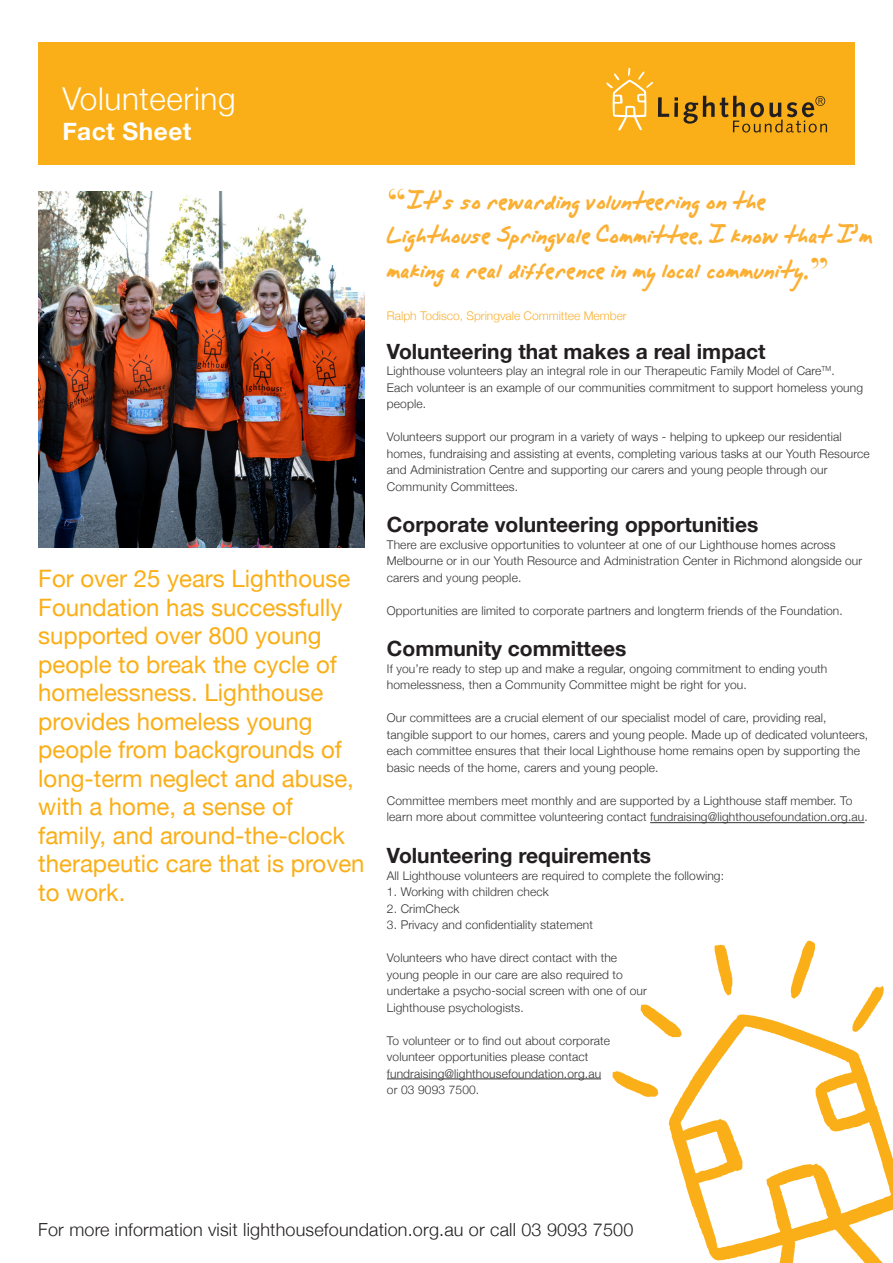
<style>
.page{position:relative;width:893px;height:1263px;background:#fff}
.page>*{position:absolute;margin:0;border:0;box-sizing:border-box;transform-origin:0 0}
.t1{font:36px/34.5px "Alpha Mack AOE";color:#fbb033}
.t2{font:300 31.5px "Helvetica Neue";letter-spacing:.02em;color:#fff}
.t3{font:700 24.45px "Helvetica Neue";letter-spacing:.02em;color:#fff}
.t4{font:24px/28.5px "Helvetica Neue";color:#faaf18}
.t5{font:700 21px "Helvetica Neue";color:#231f20}
.t6{font:300 18px "Helvetica Neue";letter-spacing:.01em;color:#231f20}
.t7{font:300 12px/16.5px "Helvetica Neue";letter-spacing:.01em;color:#333233}
.t8{font:300 12px "Helvetica Neue";color:#fbb033}
.s1{font-family:"Bodoni Svty Two ITCTT";font-weight:700}
</style>
<div class="page">
<div style="left:38px;top:43px;width:817px;height:122px;background:#faaf18"></div>
<img style="left:38px;top:191px;width:327px;height:356px">
<svg style="left:714px;top:944px;width:19px;height:51px"></svg>
<svg style="left:791px;top:940px;width:24px;height:59px"></svg>
<svg style="left:640px;top:1004px;width:29px;height:32px"></svg>
<svg style="left:858px;top:986px;width:26px;height:28px"></svg>
<svg style="left:612px;top:1071px;width:46px;height:26px"></svg>
<svg style="left:669px;top:1014px;width:224px;height:249px"></svg>
<svg style="left:606px;top:68px;width:221px;height:65px"></svg>
<hr style="left:650px;top:822px;width:214px;height:1px;background:#333233">
<hr style="left:387px;top:1078px;width:214px;height:1px;background:#333233">
<p class="t2" style="left:62px;top:74px;width:175px">Volunteering</p>
<p class="t3" style="left:62px;top:112px;width:131px">Fact Sheet</p>
<p class="t4" style="left:38px;top:566px;width:328px">For over 25 years Lighthouse<br>Foundation has successfully supported over 800 young people to break the cycle of homelessness. Lighthouse provides homeless young people from backgrounds of long-term neglect and abuse, with a home, a sense of family, and around-the-clock therapeutic care that is proven to work.</p>
<p class="t1" style="left:387px;top:183px;width:381px"><span class="s1">“</span>It’s so rewarding volunteering on the</p>
<p class="t1" style="left:387px;top:218px;width:488px">Lighthouse Springvale Committee. I know that I’m making a real difference in my local community.<span class="s1">”</span></p>
<p class="t8" style="left:387px;top:306px;width:241px">Ralph Todisco, Springvale Committee Member</p>
<p class="t5" style="left:387px;top:335px;width:380px">Volunteering that makes a real impact</p>
<p class="t7" style="left:387px;top:362px;width:478px">Lighthouse volunteers play an integral role in our Therapeutic Family Model of Care<sup>TM</sup>.<br>Each volunteer is an example of our communities commitment to support homeless young people.</p>
<p class="t7" style="left:387px;top:428px;width:484px">Volunteers support our program in a variety of ways - helping to upkeep our residential homes, fundraising and assisting at events, completing various tasks at our Youth Resource and Administration Centre and supporting our carers and young people through our Community Committees.</p>
<p class="t5" style="left:387px;top:508px;width:373px">Corporate volunteering opportunities</p>
<p class="t7" style="left:387px;top:535px;width:477px">There are exclusive opportunities to volunteer at one of our Lighthouse homes across<br>Melbourne or in our Youth Resource and Administration Center in Richmond alongside our carers and young people.</p>
<p class="t7" style="left:387px;top:601px;width:457px">Opportunities are limited to corporate partners and longterm friends of the Foundation.</p>
<p class="t5" style="left:387px;top:632px;width:241px">Community committees</p>
<p class="t7" style="left:387px;top:659px;width:442px">If you’re ready to step up and make a regular, ongoing commitment to ending youth homelessness, then a Community Committee might be right for you.</p>
<p class="t7" style="left:387px;top:709px;width:483px">Our committees are a crucial element of our specialist model of care, providing real, tangible support to our homes, carers and young people. Made up of dedicated volunteers, each committee ensures that their local Lighthouse home remains open by supporting the basic needs of the home, carers and young people.</p>
<p class="t7" style="left:387px;top:791px;width:482px">Committee members meet monthly and are supported by a Lighthouse staff member. To learn more about committee volunteering contact fundraising@lighthousefoundation.org.au.</p>
<p class="t5" style="left:387px;top:839px;width:266px">Volunteering requirements</p>
<p class="t7" style="left:387px;top:866px;width:339px">All Lighthouse volunteers are required to complete the following:</p>
<p class="t7" style="left:387px;top:883px;width:163px">1. Working with children check</p>
<p class="t7" style="left:387px;top:899px;width:74px">2. CrimCheck</p>
<p class="t7" style="left:387px;top:916px;width:207px">3. Privacy and confidentiality statement</p>
<p class="t7" style="left:387px;top:949px;width:232px">Volunteers who have direct contact with the</p>
<p class="t7" style="left:387px;top:965px;width:237px">young people in our care are also required to</p>
<p class="t7" style="left:387px;top:982px;width:261px">undertake a psycho-social screen with one of our</p>
<p class="t7" style="left:387px;top:998px;width:138px">Lighthouse psychologists.</p>
<p class="t7" style="left:387px;top:1031px;width:225px">To volunteer or to find out about corporate</p>
<p class="t7" style="left:387px;top:1048px;width:203px">volunteer opportunities please contact</p>
<p class="t7" style="left:387px;top:1064px;width:216px">fundraising@lighthousefoundation.org.au</p>
<p class="t7" style="left:387px;top:1081px;width:94px">or 03 9093 7500.</p>
<p class="t6" style="left:38px;top:1215px;width:597px">For more information visit lighthousefoundation.org.au or call 03 9093 7500</p>
</div>
